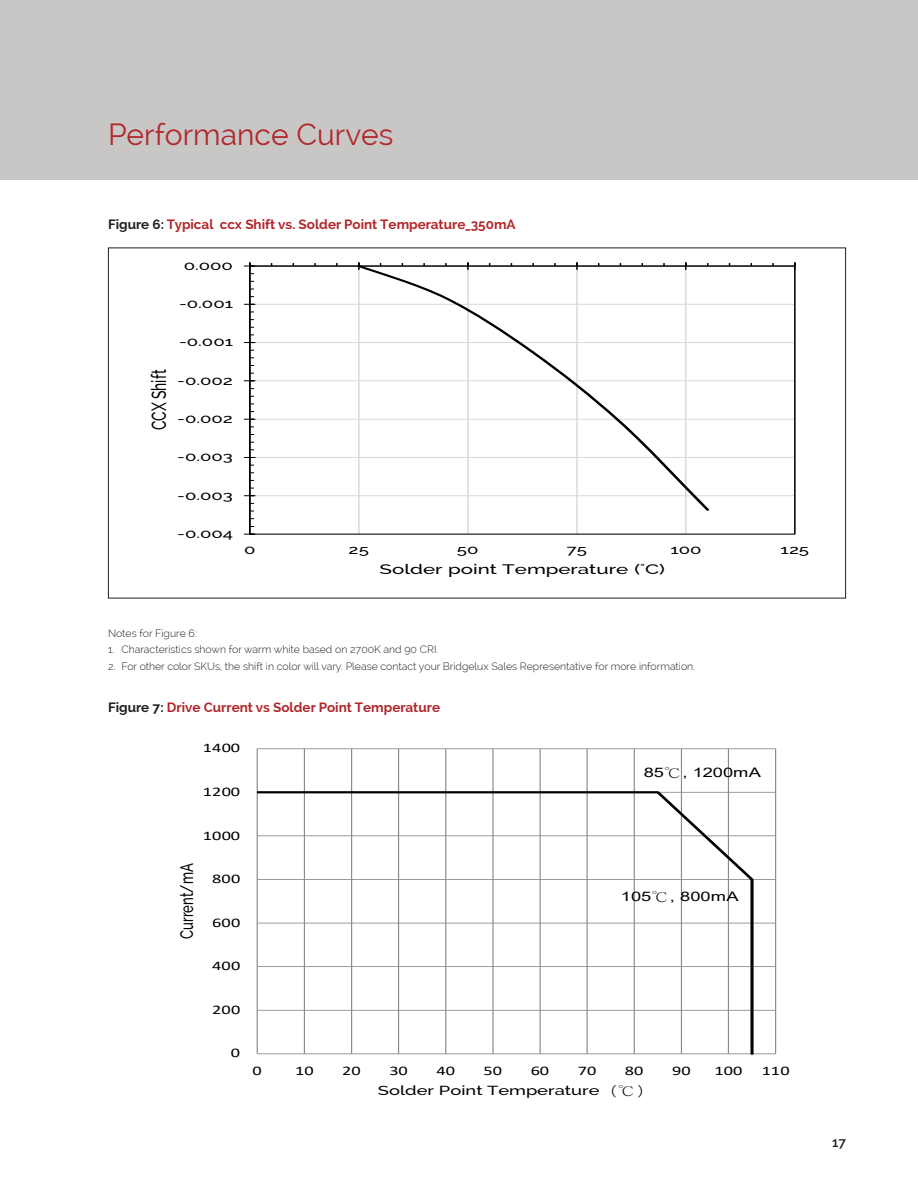
<style>
.page{position:relative;width:918px;height:1188px;background:#fff}
.page>*{position:absolute;margin:0;border:0;box-sizing:border-box;transform-origin:0 0}
.section_header{font:30px "Raleway";color:#b1272c}
.t1{font:500 20.55px "Raleway";letter-spacing:.005em;color:#000;scale:.67 1}
.t2{font:500 18.3px "Raleway";color:#000;scale:.72 1}
.t3{font:500 13.8px "Raleway";color:#000;scale:1.49 1}
.main_text_block{font:700 13.5px "Raleway";color:#b1272c}
.t4{font:600 13.5px "Raleway";color:#231f20}
.t5{font:13.2px "Calibri";color:#000;scale:1.39 1}
.t6{font:500 13.2px "Raleway";color:#000;scale:1.39 1}
.t7{font:13.2px "Arial";color:#000;scale:1.39 1}
.t8{font:500 12.45px "Raleway";color:#000;scale:1.49 1}
.main_text_block-2{font:300 10.5px "Raleway";color:#231f20}
.s1{color:#231f20}
.s2{font-family:"Ming Li U"}
.s3{font-family:"Deng Xian";font-weight:400}
.s4{font-family:"Ming Li U";font-weight:400}
</style>
<div class="page">
<div style="left:0;top:0;width:918px;height:180px;background:#c8c7c6"></div>
<hr style="left:250px;top:495px;width:545px;height:1px;background:#d9d9d9">
<hr style="left:250px;top:457px;width:545px;height:1px;background:#d9d9d9">
<hr style="left:250px;top:419px;width:545px;height:1px;background:#d9d9d9">
<hr style="left:250px;top:380px;width:545px;height:1px;background:#d9d9d9">
<hr style="left:250px;top:342px;width:545px;height:1px;background:#d9d9d9">
<hr style="left:250px;top:304px;width:545px;height:1px;background:#d9d9d9">
<hr style="left:358px;top:266px;width:1px;height:268px;background:#d9d9d9">
<hr style="left:467px;top:266px;width:2px;height:268px;background:#d9d9d9">
<hr style="left:576px;top:266px;width:2px;height:268px;background:#d9d9d9">
<hr style="left:685px;top:266px;width:1px;height:268px;background:#d9d9d9">
<hr style="left:249px;top:266px;width:1px;height:268px;background:#000">
<hr style="left:250px;top:265px;width:545px;height:2px;background:#000">
<svg style="left:244px;top:262px;width:11px;height:12px"></svg>
<svg style="left:355px;top:266px;width:357px;height:247px"></svg>
<hr style="left:257px;top:1010px;width:519px;height:1px;background:#898989">
<hr style="left:257px;top:966px;width:519px;height:1px;background:#898989">
<hr style="left:257px;top:923px;width:519px;height:1px;background:#898989">
<hr style="left:257px;top:879px;width:519px;height:1px;background:#898989">
<hr style="left:257px;top:835px;width:519px;height:1px;background:#898989">
<hr style="left:257px;top:792px;width:519px;height:1px;background:#898989">
<hr style="left:257px;top:748px;width:519px;height:1px;background:#898989">
<hr style="left:304px;top:749px;width:1px;height:305px;background:#898989">
<hr style="left:351px;top:749px;width:1px;height:305px;background:#898989">
<hr style="left:398px;top:749px;width:1px;height:305px;background:#898989">
<hr style="left:445px;top:749px;width:1px;height:305px;background:#898989">
<hr style="left:493px;top:749px;width:1px;height:305px;background:#898989">
<hr style="left:540px;top:749px;width:1px;height:305px;background:#898989">
<hr style="left:587px;top:749px;width:1px;height:305px;background:#898989">
<hr style="left:634px;top:749px;width:1px;height:305px;background:#898989">
<hr style="left:681px;top:749px;width:1px;height:305px;background:#898989">
<hr style="left:728px;top:749px;width:1px;height:305px;background:#898989">
<hr style="left:775px;top:749px;width:1px;height:305px;background:#898989">
<hr style="left:257px;top:749px;width:1px;height:305px;background:#898989">
<hr style="left:257px;top:1053px;width:519px;height:1px;background:#898989">
<svg style="left:257px;top:790px;width:498px;height:265px"></svg>
<p class="section_header" style="left:108px;top:117px;width:287px">Performance Curves</p>
<p class="main_text_block" style="left:108px;top:216px;width:409px"><span class="s1">Figure 6:</span> Typical ccx Shift vs. Solder Point Temperature_350mA</p>
<p class="t8" style="left:184px;top:258px;width:35px">0.000</p>
<p class="t8" style="left:179px;top:297px;width:38px">-0.001</p>
<p class="t1" style="left:147px;top:430px;width:92px;rotate:-90deg">CCX Shift</p>
<p class="t8" style="left:179px;top:335px;width:38px">-0.001</p>
<p class="t8" style="left:177px;top:373px;width:39px">-0.002</p>
<p class="t8" style="left:177px;top:412px;width:39px">-0.002</p>
<p class="t8" style="left:177px;top:450px;width:39px">-0.003</p>
<p class="t8" style="left:177px;top:488px;width:39px">-0.003</p>
<p class="t8" style="left:177px;top:526px;width:39px">-0.004</p>
<p class="t8" style="left:244px;top:542px;width:9px">0</p>
<p class="t8" style="left:349px;top:542px;width:15px">25</p>
<p class="t8" style="left:457px;top:542px;width:16px">50</p>
<p class="t8" style="left:567px;top:542px;width:15px">75</p>
<p class="t8" style="left:670px;top:542px;width:22px">100</p>
<p class="t8" style="left:781px;top:542px;width:21px">125</p>
<p class="t3" style="left:380px;top:561px;width:193px">Solder point Temperature (˚C)</p>
<p class="main_text_block-2" style="left:108px;top:627px;width:90px">Notes for Figure 6:</p>
<p class="main_text_block-2" style="left:108px;top:643px;width:332px">1. Characteristics shown for warm white based on 2700K and 90 CRI.</p>
<p class="main_text_block-2" style="left:108px;top:660px;width:589px">2. For other color SKUs, the shift in color will vary. Please contact your Bridgelux Sales Representative for more information.</p>
<p class="main_text_block" style="left:108px;top:699px;width:334px"><span class="s1">Figure 7:</span> Drive Current vs Solder Point Temperature</p>
<p class="t5" style="left:203px;top:739px;width:28px">1400</p>
<p class="t5" style="left:203px;top:782px;width:28px">1200</p>
<p class="t2" style="left:176px;top:939px;width:107px;rotate:-90deg">Current/mA</p>
<p class="t5" style="left:203px;top:826px;width:28px">1000</p>
<p class="t5" style="left:212px;top:870px;width:22px">800</p>
<p class="t5" style="left:212px;top:913px;width:22px">600</p>
<p class="t5" style="left:212px;top:957px;width:22px">400</p>
<p class="t7" style="left:644px;top:763px;width:86px">85<span class="s2">℃</span>, 1200mA</p>
<p class="t7" style="left:621px;top:887px;width:86px">105<span class="s2">℃</span>, 800mA</p>
<p class="t5" style="left:212px;top:1000px;width:22px">200</p>
<p class="t5" style="left:231px;top:1044px;width:8px">0</p>
<p class="t5" style="left:253px;top:1061px;width:8px">0</p>
<p class="t5" style="left:295px;top:1061px;width:15px">10</p>
<p class="t5" style="left:342px;top:1061px;width:15px">20</p>
<p class="t5" style="left:389px;top:1061px;width:15px">30</p>
<p class="t5" style="left:436px;top:1061px;width:15px">40</p>
<p class="t5" style="left:484px;top:1061px;width:15px">50</p>
<p class="t5" style="left:531px;top:1061px;width:15px">60</p>
<p class="t5" style="left:578px;top:1061px;width:15px">70</p>
<p class="t5" style="left:625px;top:1061px;width:15px">80</p>
<p class="t5" style="left:672px;top:1061px;width:15px">90</p>
<p class="t5" style="left:715px;top:1061px;width:22px">100</p>
<p class="t5" style="left:762px;top:1061px;width:22px">110</p>
<p class="t6" style="left:378px;top:1083px;width:201px">Solder Point Temperature<span class="s3">（</span><span class="s4">℃</span><span class="s3">）</span></p>
<p class="t4" style="left:832px;top:1134px;width:15px">17</p>
</div>
